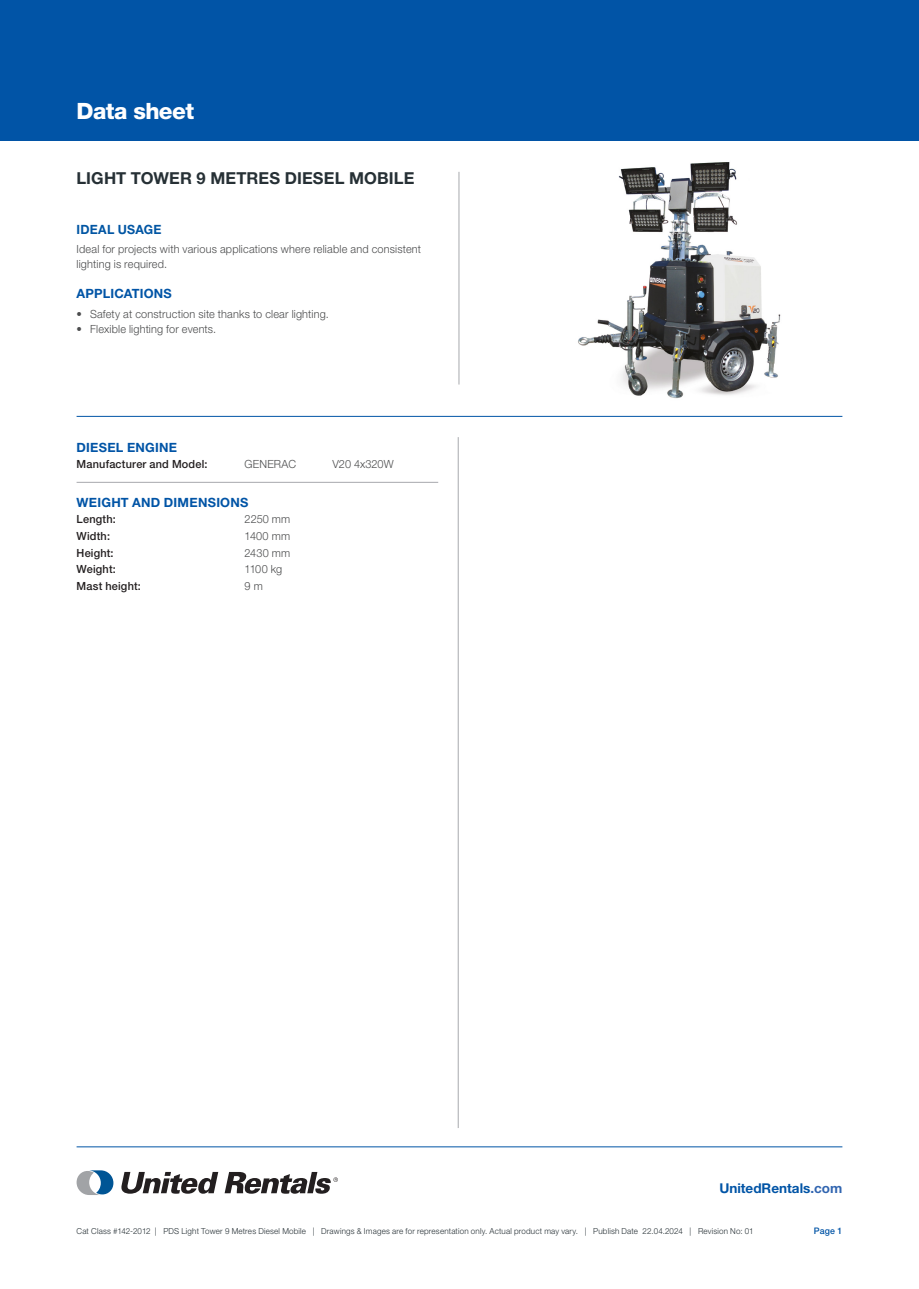
<style>
.page{position:relative;width:919px;height:1289px;background:#fff}
.page>*{position:absolute;margin:0;border:0;box-sizing:border-box;transform-origin:0 0}
.t1{font:800 22.5px "Helvetica Neue LT Std";letter-spacing:-.025em;color:#fff}
.SPECS_kapitalen{font:700 16.5px "Helvetica Neue LT Std";letter-spacing:.005em;color:#263035}
.t2{font:700 13.5px "Helvetica Neue LT Std";color:#0154a6}
.Subkop___blauw___8_5{font:700 12.75px "Helvetica Neue LT Std";letter-spacing:.02em;color:#0154a6}
.Subkop___blauw___8_5-2{font:700 12.75px "Helvetica Neue LT Std";letter-spacing:.02em;color:#0155a3}
.Body_-_7_5___8_pt{font:300 11.25px/15px "Helvetica Neue LT Std";letter-spacing:.015em;color:#4b4c4d}
.Body_-_7_5___8_pt-2{font:500 11.25px "Helvetica Neue LT Std";letter-spacing:.02em;color:#231f20}
.t3{font:500 9px "Helvetica Neue LT Std";color:#0154a6}
.Footertekst{font:300 8.25px "Helvetica Neue LT Std";letter-spacing:.025em;color:#263035}
.s1{color:#3165b0}
</style>
<div class="page">
<hr style="left:77px;top:1146px;width:765px;height:1px;background:#0154a6">
<div style="left:0;top:0;width:918px;height:140px;background:#0154a6"></div>
<svg style="left:121px;top:1171px;width:97px;height:22px"></svg>
<svg style="left:77px;top:1170px;width:36px;height:24px"></svg>
<svg style="left:224px;top:1172px;width:114px;height:21px"></svg>
<hr style="left:77px;top:416px;width:765px;height:1px;background:#0154a6">
<hr style="left:458px;top:437px;width:1px;height:690px;background:#a8a9ad">
<hr style="left:458px;top:172px;width:1px;height:212px;background:#a8a9ad">
<img style="left:578px;top:162px;width:203px;height:237px">
<hr style="left:77px;top:482px;width:361px;height:1px;background:#a8a9ad">
<h1 class="t1" style="left:77px;top:98px;width:119px">Data sheet</h1>
<p class="SPECS_kapitalen" style="left:77px;top:167px;width:339px">LIGHT TOWER 9 METRES DIESEL MOBILE</p>
<p class="Subkop___blauw___8_5-2" style="left:77px;top:222px;width:86px">IDEAL USAGE</p>
<p class="Body_-_7_5___8_pt" style="left:77px;top:242px;width:346px">Ideal for projects with various applications where reliable and consistent lighting is required.</p>
<p class="Subkop___blauw___8_5" style="left:77px;top:286px;width:97px">APPLICATIONS</p>
<p class="Body_-_7_5___8_pt" style="left:77px;top:306px;width:254px">• Safety at construction site thanks to clear lighting.</p>
<p class="Body_-_7_5___8_pt" style="left:77px;top:321px;width:141px">• Flexible lighting for events.</p>
<p class="Subkop___blauw___8_5" style="left:77px;top:439px;width:102px">DIESEL ENGINE</p>
<p class="Body_-_7_5___8_pt-2" style="left:77px;top:457px;width:132px">Manufacturer and Model:</p>
<p class="Body_-_7_5___8_pt" style="left:244px;top:456px;width:53px">GENERAC</p>
<p class="Body_-_7_5___8_pt" style="left:332px;top:456px;width:63px">V20 4x320W</p>
<p class="Subkop___blauw___8_5" style="left:77px;top:494px;width:173px">WEIGHT AND DIMENSIONS</p>
<p class="Body_-_7_5___8_pt-2" style="left:77px;top:513px;width:41px">Length:</p>
<p class="Body_-_7_5___8_pt" style="left:244px;top:511px;width:47px">2250 mm</p>
<p class="Body_-_7_5___8_pt-2" style="left:77px;top:529px;width:35px">Width:</p>
<p class="Body_-_7_5___8_pt" style="left:244px;top:528px;width:47px">1400 mm</p>
<p class="Body_-_7_5___8_pt-2" style="left:77px;top:546px;width:39px">Height:</p>
<p class="Body_-_7_5___8_pt" style="left:244px;top:545px;width:47px">2430 mm</p>
<p class="Body_-_7_5___8_pt-2" style="left:77px;top:562px;width:41px">Weight:</p>
<p class="Body_-_7_5___8_pt" style="left:244px;top:561px;width:39px">1100 kg</p>
<p class="Body_-_7_5___8_pt-2" style="left:77px;top:579px;width:66px">Mast height:</p>
<p class="Body_-_7_5___8_pt" style="left:244px;top:578px;width:20px">9 m</p>
<p class="t2" style="left:719px;top:1180px;width:124px">UnitedRentals<span class="s1">.com</span></p>
<p class="Footertekst" style="left:77px;top:1225px;width:678px">Cat Class #142-2012 | PDS Light Tower 9 Metres Diesel Mobile | Drawings &amp; Images are for representation only. Actual product may vary. | Publish Date 22.04.2024 | Revision No: 01</p>
<p class="t3" style="left:813px;top:1225px;width:30px">Page 1</p>
</div>
